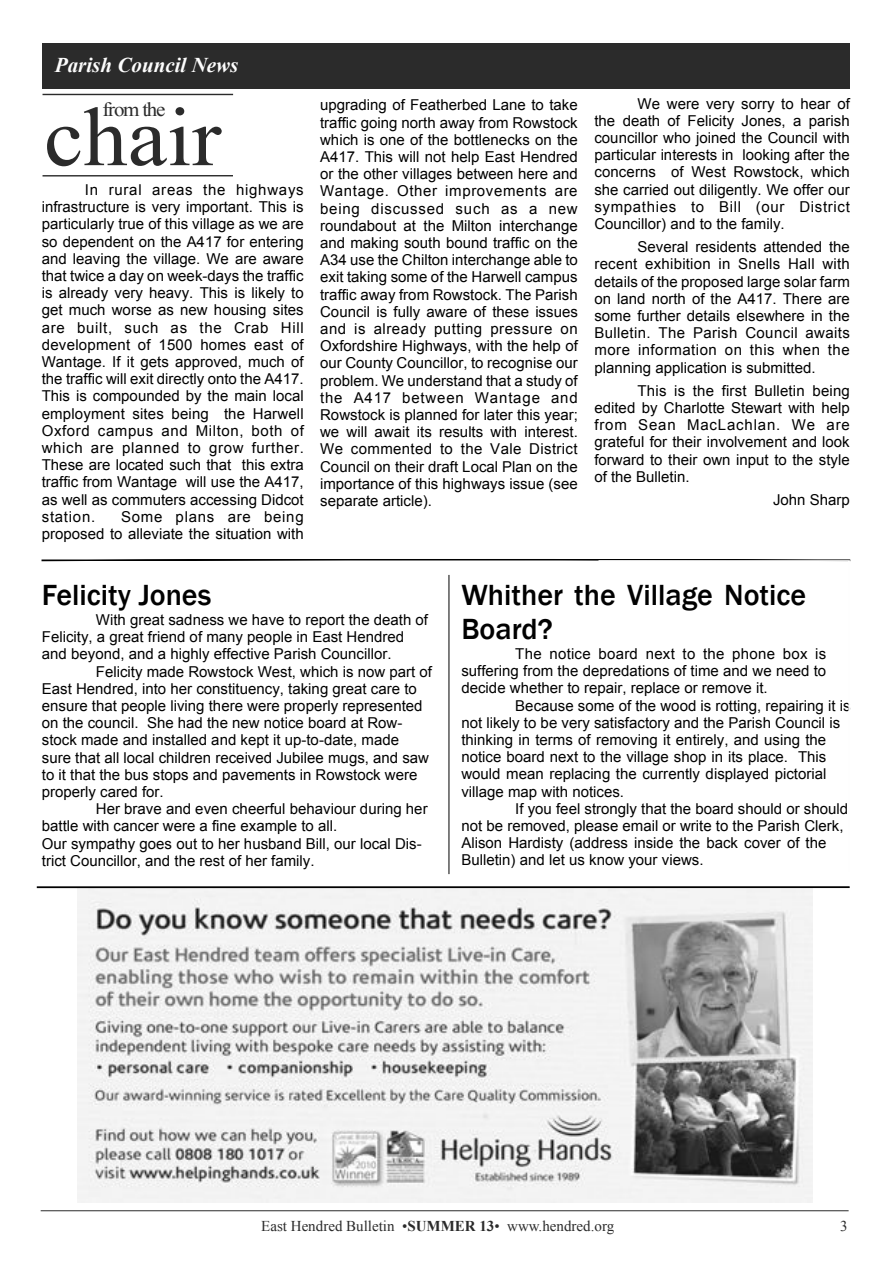
<style>
.page{position:relative;width:893px;height:1263px;background:#fff}
.page>*{position:absolute;margin:0;border:0;box-sizing:border-box;transform-origin:0 0}
.t1{font:83.55px "font 0000000017 beb 125";color:#2b2b2b;scale:1.06 1}
.t2{font:30px/34px "font 0000000017 beb 125";color:#010101}
.t3{font:21px "font 0000000017 beb 125";color:#fdfdfd}
.t4{font:19.8px "font 0000000017 beb 125";letter-spacing:-.06em;color:#2b2b2b;scale:1.06 1}
.t5{font:15px/17.2px "font 0000000017 beb 125";color:#010101;text-align:justify}
.t6{font:15px "font 0000000017 beb 125";color:#2b2b2b}
</style>
<div class="page">
<div style="left:43px;top:43px;width:807px;height:45px;background:#2b2b2b"></div>
<hr style="left:43px;top:94px;width:190px;height:1px;background:#2b2b2b">
<hr style="left:43px;top:175px;width:190px;height:1px;background:#2b2b2b">
<svg style="left:42px;top:559px;width:555px;height:2px"></svg>
<hr style="left:41px;top:1210px;width:808px;height:1px;background:#2b2b2b">
<img style="left:77px;top:888px;width:736px;height:314px">
<hr style="left:37px;top:887px;width:812px;height:1px;background:#010101">
<svg style="left:597px;top:559px;width:254px;height:3px"></svg>
<hr style="left:449px;top:575px;width:1px;height:299px;background:#010101">
<h3 class="t3" style="left:55px;top:53px;width:185px">Parish Council News</h3>
<h3 class="t4" style="left:103px;top:98px;width:61px">from the</h3>
<h1 class="t1" style="left:44px;top:91px;width:169px">chair</h1>
<p class="t5" style="left:594px;top:95px;width:257px;text-indent:43px">We were very sorry to hear of the death of Felicity Jones, a parish councillor who joined the Council with particular interests in looking after the concerns of West Rowstock, which she carried out diligently. We offer our sympathies to Bill (our District Councillor) and to the family.</p>
<p class="t5" style="left:594px;top:238px;width:257px;text-indent:43px">Several residents attended the recent exhibition in Snells Hall with details of the proposed large solar farm on land north of the A417. There are some further details elsewhere in the Bulletin. The Parish Council awaits more information on this when the planning application is submitted.</p>
<p class="t5" style="left:594px;top:382px;width:257px;text-indent:43px">This is the first Bulletin being edited by Charlotte Stewart with help from Sean MacLachlan. We are grateful for their involvement and look forward to their own input to the style of the Bulletin.</p>
<p class="t5" style="left:773px;top:491px;width:78px">John Sharp</p>
<p class="t5" style="left:320px;top:96px;width:259px">upgrading of Featherbed Lane to take traffic going north away from Rowstock which is one of the bottlenecks on the A417. This will not help East Hendred or the other villages between here and Wantage. Other improvements are being discussed such as a new roundabout at the Milton interchange and making south bound traffic on the A34 use the Chilton interchange able to exit taking some of the Harwell campus traffic away from Rowstock. The Parish Council is fully aware of these issues and is already putting pressure on Oxfordshire Highways, with the help of our County Councillor, to recognise our problem. We understand that a study of the A417 between Wantage and Rowstock is planned for later this year; we will await its results with interest.<br>We commented to the Vale District Council on their draft Local Plan on the importance of this highways issue (see separate article).</p>
<p class="t5" style="left:42px;top:181px;width:264px;text-indent:43px">In rural areas the highways infrastructure is very important. This is particularly true of this village as we are so dependent on the A417 for entering and leaving the village. We are aware that twice a day on week-days the traffic is already very heavy. This is likely to get much worse as new housing sites are built, such as the Crab Hill development of 1500 homes east of Wantage. If it gets approved, much of the traffic will exit directly onto the A417.<br>This is compounded by the main local employment sites being the Harwell Oxford campus and Milton, both of which are planned to grow further.<br>These are located such that this extra traffic from Wantage will use the A417, as well as commuters accessing Didcot station.</p>
<p class="t5" style="left:42px;top:508px;width:263px;text-align:right">Some plans are being<br>proposed to alleviate the situation with</p>
<h2 class="t2" style="left:42px;top:577px;width:171px">Felicity Jones</h2>
<p class="t5" style="left:42px;top:611px;width:388px;text-align:left;text-indent:54px">With great sadness we have to report the death of<br>Felicity, a great friend of many people in East Hendred and beyond, and a highly effective Parish Councillor.</p>
<p class="t5" style="left:42px;top:663px;width:392px;text-align:left;text-indent:54px">Felicity made Rowstock West, which is now part of East Hendred, into her constituency, taking great care to ensure that people living there were properly represented on the council. She had the new notice board at Row&shy;stock made and installed and kept it up-to-date, made<br>sure that all local children received Jubilee mugs, and saw to it that the bus stops and pavements in Rowstock were properly cared for.</p>
<p class="t5" style="left:42px;top:800px;width:387px;text-align:left;text-indent:54px">Her brave and even cheerful behaviour during her battle with cancer were a fine example to all.<br>Our sympathy goes out to her husband Bill, our local Dis&shy;trict Councillor, and the rest of her family.</p>
<h2 class="t2" style="left:461px;top:577px;width:346px">Whither the Village Notice<br>Board?</h2>
<p class="t5" style="left:461px;top:645px;width:366px;text-indent:54px">The notice board next to the phone box is suffering from the depredations of time and we need to decide whether to repair, replace or remove it.</p>
<p class="t5" style="left:461px;top:697px;width:391px;text-align:left;text-indent:54px">Because some of the wood is rotting, repairing it is not likely to be very satisfactory and the Parish Council is thinking in terms of removing it entirely, and using the notice board next to the village shop in its place. This would mean replacing the currently displayed pictorial village map with notices.</p>
<p class="t5" style="left:461px;top:800px;width:388px;text-align:left;text-indent:54px">If you feel strongly that the board should or should not be removed, please email or write to the Parish Clerk, Alison Hardisty (address inside the back cover of the Bulletin) and let us know your views.</p>
<p class="t6" style="left:261px;top:1217px;width:354px">East Hendred Bulletin •SUMMER 13• www.hendred.org</p>
<p class="t6" style="left:840px;top:1217px;width:9px">3</p>
</div>
